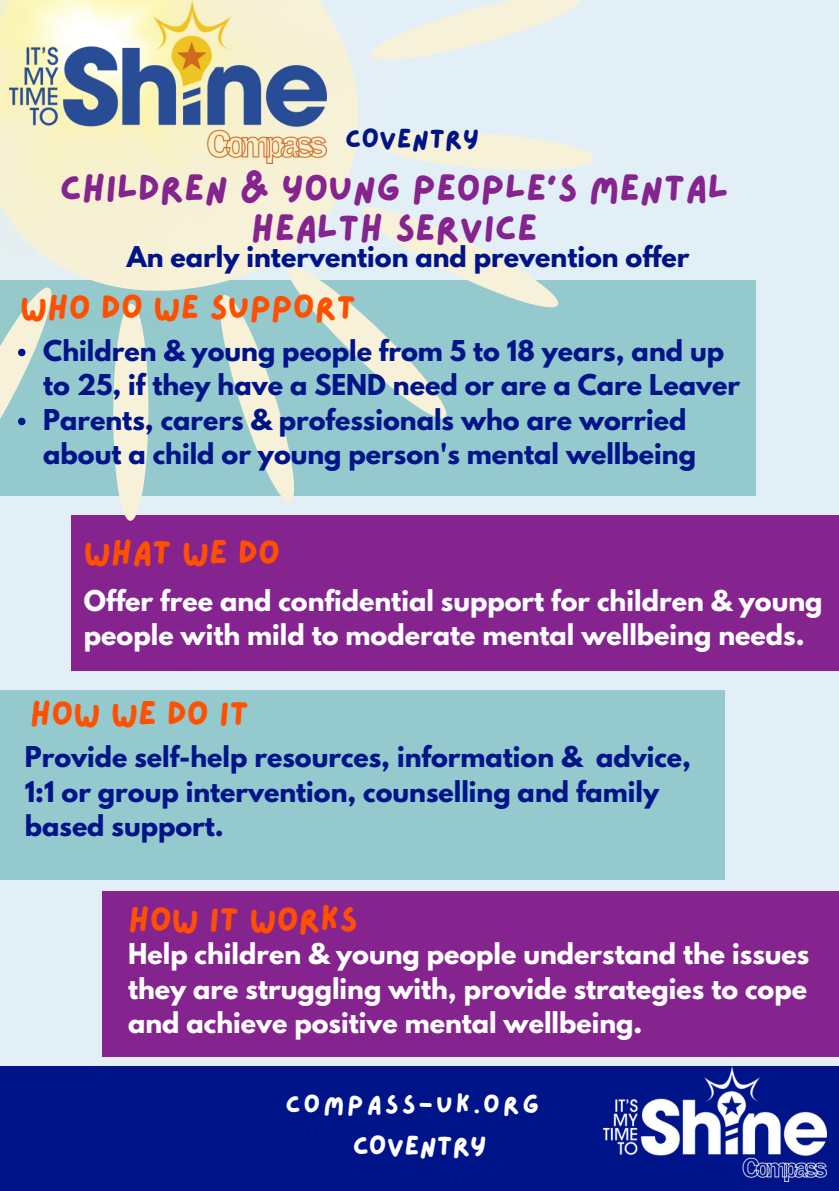
<style>
.page{position:relative;width:839px;height:1191px;background:#fff}
.page>*{position:absolute;margin:0;border:0;box-sizing:border-box;transform-origin:0 0}
.t1{font:37.6px/40px "Lazydog";color:#85248f;text-align:center}
.t2{font:34px "Lazydog";color:#fe5000}
.t3{font:27.6px "Lazydog";color:#001489}
.t4{font:27.6px "Lazydog";color:#fff}
.t5{font:26px "Lazydog";letter-spacing:.115em;color:#fff}
.t6{font:700 25.4px/34.4px "League Spartan";color:#001489}
.t7{font:700 25.4px/34.4px "League Spartan";color:#fff;text-align:justify}
.t8{font:700 25.4px/34.4px "League Spartan";color:#fafdfe}
</style>
<div class="page">
<div style="left:0;top:0;width:838px;height:1191px;background:#e3eff6"></div>
<div style="left:0;top:1066px;width:838px;height:125px;background:#001489"></div>
<div style="left:102px;top:891px;width:736px;height:166px;background:#85248f"></div>
<div style="left:0;top:280px;width:755px;height:216px;background:#94c9cd"></div>
<div style="left:71px;top:515px;width:767px;height:156px;background:#85248f"></div>
<div style="left:0;top:690px;width:724px;height:189px;background:#94c9cd"></div>
<svg style="left:430px;top:0;width:150px;height:55px"></svg>
<svg style="left:430px;top:132px;width:164px;height:38px"></svg>
<svg style="left:240px;top:225px;width:319px;height:277px"></svg>
<svg style="left:113px;top:402px;width:36px;height:119px"></svg>
<img style="left:0;top:0;width:430px;height:402px">
<img style="left:10px;top:0;width:316px;height:164px">
<img style="left:603px;top:1066px;width:223px;height:116px">
<svg style="left:0;top:222px;width:65px;height:204px"></svg>
<p class="t3" style="left:345px;top:126px;width:135px">COVENTRY</p>
<p class="t1" style="left:60px;top:170px;width:670px">CHILDREN &amp; YOUNG PEOPLE'S MENTAL<br>HEALTH SERVICE</p>
<p class="t6" style="left:127px;top:243px;width:564px">An early intervention and prevention offer</p>
<p class="t2" style="left:20px;top:291px;width:337px">WHO DO WE SUPPORT</p>
<p class="t6" style="left:43px;top:337px;width:698px">Children &amp; young people from 5 to 18 years, and up to 25, if they have a SEND need or are a Care Leaver</p>
<p class="t6" style="left:43px;top:406px;width:654px">Parents, carers &amp; professionals who are worried about a child or young person's mental wellbeing</p>
<p class="t2" style="left:84px;top:536px;width:198px">WHAT WE DO</p>
<p class="t8" style="left:84px;top:586px;width:740px">Offer free and confidential support for children &amp; young people with mild to moderate mental wellbeing needs.</p>
<p class="t2" style="left:30px;top:697px;width:220px">HOW WE DO IT</p>
<p class="t6" style="left:25px;top:743px;width:667px">Provide self-help resources, information &amp; advice,<br>1:1 or group intervention, counselling and family based support.</p>
<p class="t2" style="left:128px;top:903px;width:231px">HOW IT WORKS</p>
<p class="t7" style="left:128px;top:940px;width:682px">Help children &amp; young people understand the issues they are struggling with, provide strategies to cope and achieve positive mental wellbeing.</p>
<p class="t5" style="left:285px;top:1092px;width:255px">COMPASS-UK.ORG</p>
<p class="t4" style="left:353px;top:1132px;width:135px">COVENTRY</p>
</div>
